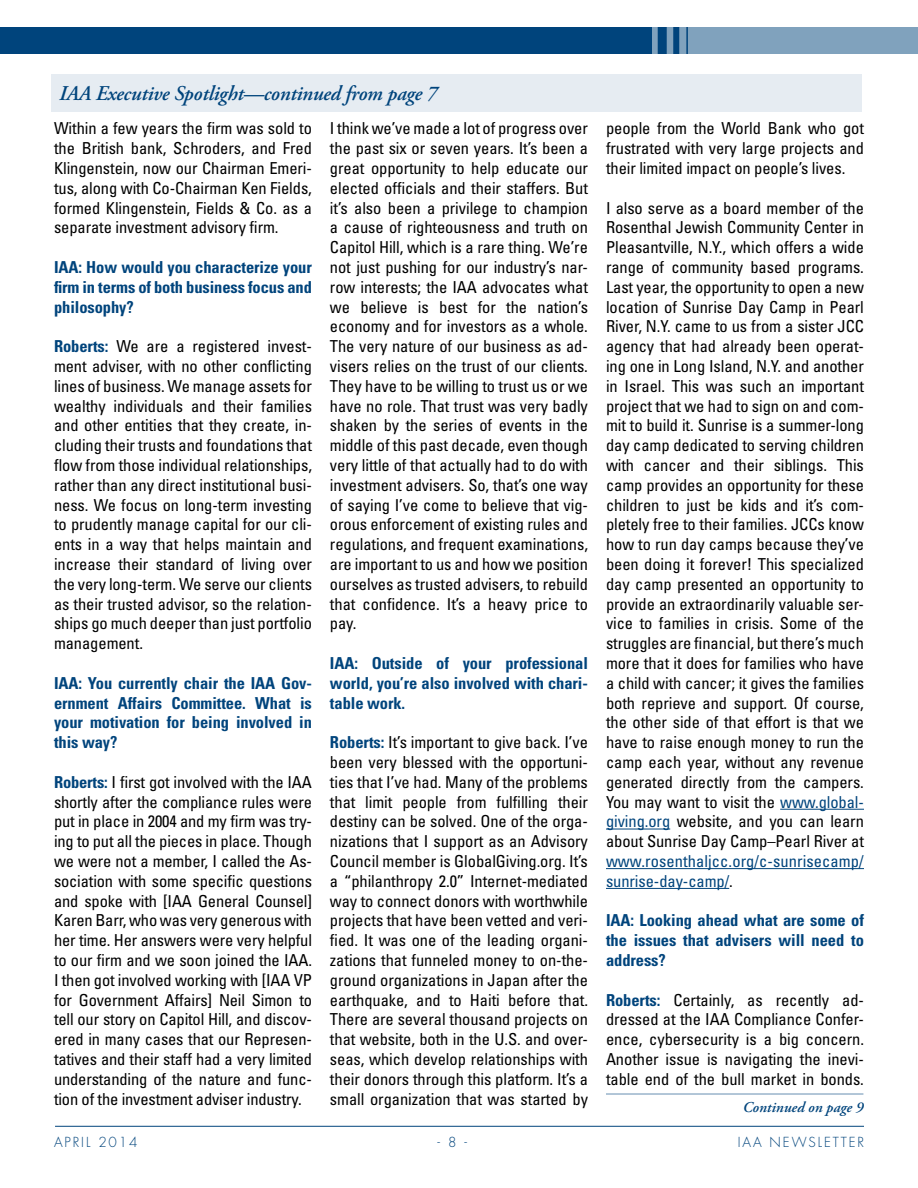
<style>
.page{position:relative;width:918px;height:1188px;background:#fff}
.page>*{position:absolute;margin:0;border:0;box-sizing:border-box;transform-origin:0 0}
.t1{font:italic 600 21px "Adobe Garamond Pro";letter-spacing:-.01em;color:#00447c}
.t2{font:condensed 16.5px/19.8px "Univers";letter-spacing:-.005em;color:#000;text-align:justify}
.t3{font:700 condensed 16.5px/19.8px "Univers";letter-spacing:-.005em;color:#00447c;text-align:justify}
.t4{font:condensed 16.5px/19.8px "Univers";letter-spacing:.005em;color:#00447c}
.t5{font:italic 600 15px "Adobe Garamond Pro";color:#00447c}
.t6{font:300 13.5px "Futura";letter-spacing:.14em;color:#00447c}
.s1{font-weight:700;color:#00447c}
.s2{color:#00447c}
.s3{color:#000}
</style>
<div class="page">
<hr style="left:55px;top:1126px;width:809px;height:1px;background:#00447c">
<div style="left:579px;top:27px;width:339px;height:27px;background:#80a2bd"></div>
<div style="left:0;top:27px;width:652px;height:27px;background:#00447c"></div>
<div style="left:658px;top:27px;width:9px;height:27px;background:#00447c"></div>
<div style="left:673px;top:27px;width:6px;height:27px;background:#00447c"></div>
<hr style="left:686px;top:27px;width:2px;height:27px;background:#00447c">
<div style="left:51px;top:74px;width:810px;height:37px;background:#e6ecf2"></div>
<hr style="left:780px;top:809px;width:84px;height:1px;background:#00447c">
<hr style="left:606px;top:829px;width:64px;height:1px;background:#00447c">
<hr style="left:606px;top:868px;width:258px;height:1px;background:#00447c">
<hr style="left:606px;top:888px;width:123px;height:1px;background:#00447c">
<hr style="left:606px;top:1093px;width:257px;height:2px;background:#99b4cb">
<p class="t1" style="left:59px;top:81px;width:380px">IAA Executive Spotlight—continued from page 7</p>
<p class="t2" style="left:54px;top:118px;width:260px">Within a few years the firm was sold to the British bank, Schroders, and Fred Klingenstein, now our Chairman Emeri&shy;tus, along with Co-Chairman Ken Fields, formed Klingenstein, Fields &amp; Co. as a separate investment advisory firm.</p>
<p class="t3" style="left:54px;top:257px;width:260px">IAA: How would you characterize your firm in terms of both business focus and philosophy?</p>
<p class="t2" style="left:54px;top:336px;width:260px"><span class="s1">Roberts:</span> We are a registered invest&shy;ment adviser, with no other conflicting lines of business. We manage assets for wealthy individuals and their families and other entities that they create, in&shy;cluding their trusts and foundations that flow from those individual relationships, rather than any direct institutional busi&shy;ness. We focus on long-term investing to prudently manage capital for our cli&shy;ents in a way that helps maintain and increase their standard of living over the very long-term. We serve our clients as their trusted advisor, so the relation&shy;ships go much deeper than just portfolio management.</p>
<p class="t3" style="left:54px;top:673px;width:259px">IAA: You currently chair the IAA Gov&shy;ernment Affairs Committee. What is your motivation for being involved in this way?</p>
<p class="t2" style="left:54px;top:772px;width:260px"><span class="s1">Roberts:</span> I first got involved with the IAA shortly after the compliance rules were put in place in 2004 and my firm was try&shy;ing to put all the pieces in place. Though we were not a member, I called the As&shy;sociation with some specific questions and spoke with [IAA General Counsel] Karen Barr, who was very generous with her time. Her answers were very helpful to our firm and we soon joined the IAA.<br>I then got involved working with [IAA VP for Government Affairs] Neil Simon to tell our story on Capitol Hill, and discov&shy;ered in many cases that our Represen&shy;tatives and their staff had a very limited understanding of the nature and func&shy;tion of the investment adviser industry.</p>
<p class="t2" style="left:330px;top:118px;width:260px">I think we’ve made a lot of progress over the past six or seven years. It’s been a great opportunity to help educate our elected officials and their staffers. But it’s also been a privilege to champion a cause of righteousness and truth on Capitol Hill, which is a rare thing. We’re not just pushing for our industry’s nar&shy;row interests; the IAA advocates what we believe is best for the nation’s economy and for investors as a whole.<br>The very nature of our business as ad&shy;visers relies on the trust of our clients.<br>They have to be willing to trust us or we have no role. That trust was very badly shaken by the series of events in the middle of this past decade, even though very little of that actually had to do with investment advisers. So, that’s one way of saying I’ve come to believe that vig&shy;orous enforcement of existing rules and regulations, and frequent examinations, are important to us and how we position ourselves as trusted advisers, to rebuild that confidence. It’s a heavy price to pay.</p>
<p class="t3" style="left:330px;top:653px;width:259px">IAA: Outside of your professional world, you’re also involved with chari&shy;table work.</p>
<p class="t2" style="left:330px;top:732px;width:260px"><span class="s1">Roberts:</span> It’s important to give back. I’ve been very blessed with the opportuni&shy;ties that I’ve had. Many of the problems that limit people from fulfilling their destiny can be solved. One of the orga&shy;nizations that I support as an Advisory Council member is GlobalGiving.org. It’s a “philanthropy 2.0” Internet-mediated way to connect donors with worthwhile projects that have been vetted and veri&shy;fied. It was one of the leading organi&shy;zations that funneled money to on-the&shy;ground organizations in Japan after the earthquake, and to Haiti before that.<br>There are several thousand projects on that website, both in the U.S. and over&shy;seas, which develop relationships with their donors through this platform. It’s a small organization that was started by</p>
<p class="t2" style="left:606px;top:118px;width:259px">people from the World Bank who got frustrated with very large projects and their limited impact on people’s lives.</p>
<p class="t2" style="left:606px;top:198px;width:260px">I also serve as a board member of the Rosenthal Jewish Community Center in Pleasantville, N.Y., which offers a wide range of community based programs.<br>Last year, the opportunity to open a new location of Sunrise Day Camp in Pearl River, N.Y. came to us from a sister JCC agency that had already been operat&shy;ing one in Long Island, N.Y. and another in Israel. This was such an important project that we had to sign on and com&shy;mit to build it. Sunrise is a summer-long day camp dedicated to serving children with cancer and their siblings. This camp provides an opportunity for these children to just be kids and it’s com&shy;pletely free to their families. JCCs know how to run day camps because they’ve been doing it forever! This specialized day camp presented an opportunity to provide an extraordinarily valuable ser&shy;vice to families in crisis. Some of the struggles are financial, but there’s much more that it does for families who have a child with cancer; it gives the families both reprieve and support. Of course, the other side of that effort is that we have to raise enough money to run the camp each year, without any revenue generated directly from the campers.<br>You may want to visit the <span class="s2">www.global&shy;giving.org</span> website, and you can learn about Sunrise Day Camp–Pearl River at</p>
<p class="t4" style="left:606px;top:851px;width:259px">www.rosenthaljcc.org/c-sunrisecamp/ sunrise-day-camp/<span class="s3">.</span></p>
<p class="t3" style="left:606px;top:911px;width:259px">IAA: Looking ahead what are some of the issues that advisers will need to address?</p>
<p class="t2" style="left:606px;top:990px;width:260px"><span class="s1">Roberts:</span> Certainly, as recently ad&shy;dressed at the IAA Compliance Confer&shy;ence, cybersecurity is a big concern.<br>Another issue is navigating the inevi&shy;table end of the bull market in bonds.</p>
<p class="t5" style="left:743px;top:1098px;width:122px">Continued on page 9</p>
<p class="t6" style="left:54px;top:1134px;width:85px">APRIL 2014</p>
<p class="t6" style="left:438px;top:1134px;width:31px">- 8 -</p>
<p class="t6" style="left:738px;top:1134px;width:128px">IAA NEWSLETTER</p>
</div>
